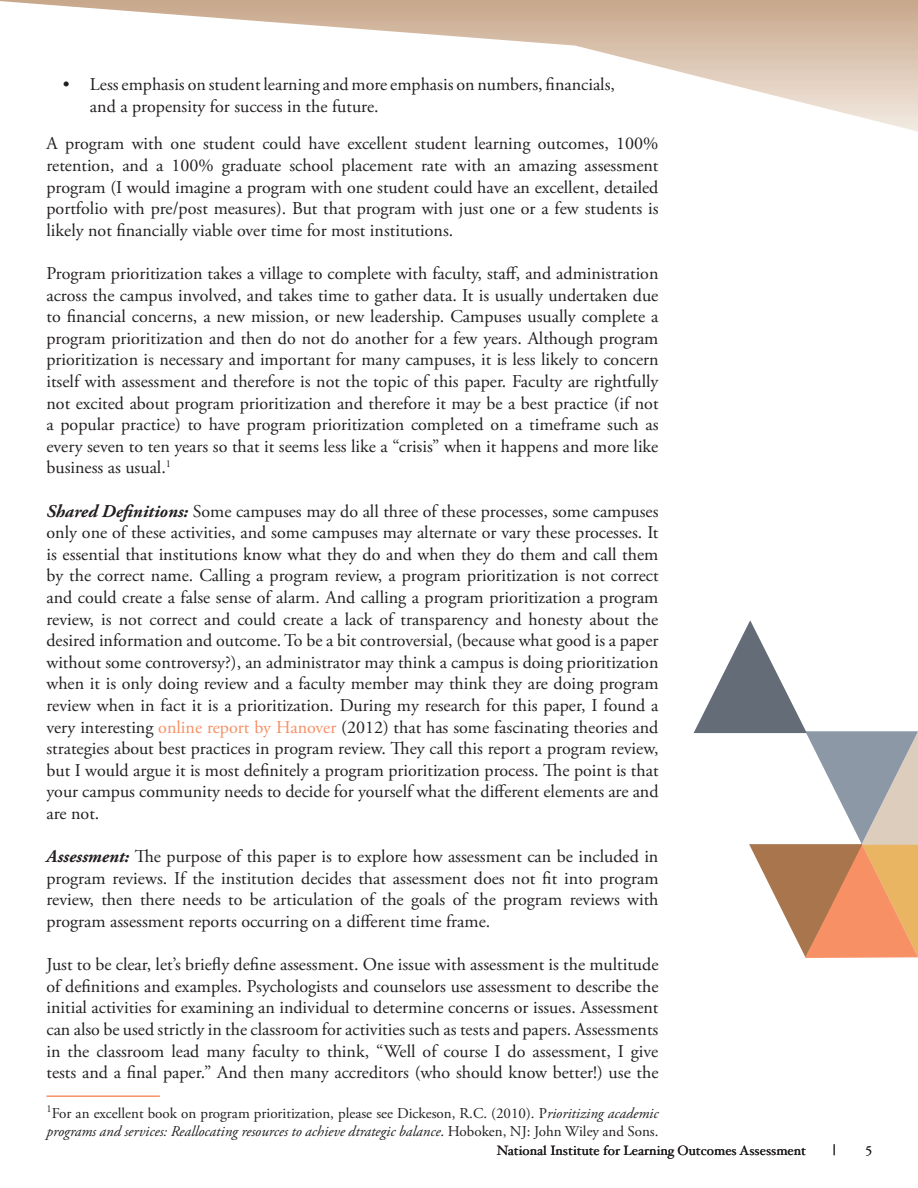
<style>
.page{position:relative;width:918px;height:1188px;background:#fff}
.page>*{position:absolute;margin:0;border:0;box-sizing:border-box;transform-origin:0 0}
.t1{font:18px/21.6px "Adobe Garamond Pro";color:#231f20;text-align:justify}
.t2{font:15px/18px "Adobe Garamond Pro";color:#231f20}
.t3{font:15px "Hoefler Text";color:#231f20}
.t4{font:13.5px "Hoefler Text";color:#231f20}
.t5{font:13.5px "Adobe Garamond Pro";color:#231f20}
.s1{font-weight:700;font-style:italic}
.s2{color:#f79064}
.s3{font-style:italic}
</style>
<div class="page">
<svg style="left:0;top:0;width:918px;height:132px"></svg>
<svg style="left:694px;top:620px;width:224px;height:338px"></svg>
<hr style="left:46px;top:1095px;width:114px;height:2px;background:#f79064">
<p class="t1" style="left:90px;top:74px;width:527px;text-indent:-27px">• Less emphasis on student learning and more emphasis on numbers, financials, and a propensity for success in the future.</p>
<p class="t1" style="left:46px;top:133px;width:614px">A program with one student could have excellent student learning outcomes, 100% retention, and a 100% graduate school placement rate with an amazing assessment program (I would imagine a program with one student could have an excellent, detailed portfolio with pre/post measures). But that program with just one or a few students is likely not financially viable over time for most institutions.</p>
<p class="t1" style="left:46px;top:263px;width:614px">Program prioritization takes a village to complete with faculty, staff, and administration across the campus involved, and takes time to gather data. It is usually undertaken due to financial concerns, a new mission, or new leadership. Campuses usually complete a program prioritization and then do not do another for a few years. Although program prioritization is necessary and important for many campuses, it is less likely to concern itself with assessment and therefore is not the topic of this paper. Faculty are rightfully not excited about program prioritization and therefore it may be a best practice (if not a popular practice) to have program prioritization completed on a timeframe such as every seven to ten years so that it seems less like a “crisis” when it happens and more like business as usual.<sup>1</sup></p>
<p class="t1" style="left:46px;top:501px;width:614px"><span class="s1">Shared Definitions:</span> Some campuses may do all three of these processes, some campuses only one of these activities, and some campuses may alternate or vary these processes. It is essential that institutions know what they do and when they do them and call them by the correct name. Calling a program review, a program prioritization is not correct and could create a false sense of alarm. And calling a program prioritization a program review, is not correct and could create a lack of transparency and honesty about the desired information and outcome. To be a bit controversial, (because what good is a paper without some controversy?), an administrator may think a campus is doing prioritization when it is only doing review and a faculty member may think they are doing program review when in fact it is a prioritization. During my research for this paper, I found a very interesting <span class="s2">online report by Hanover</span> (2012) that has some fascinating theories and strategies about best practices in program review. They call this report a program review, but I would argue it is most definitely a program prioritization process. The point is that your campus community needs to decide for yourself what the different elements are and are not.</p>
<p class="t1" style="left:46px;top:846px;width:614px"><span class="s1">Assessment:</span> The purpose of this paper is to explore how assessment can be included in program reviews. If the institution decides that assessment does not fit into program review, then there needs to be articulation of the goals of the program reviews with program assessment reports occurring on a different time frame.</p>
<p class="t1" style="left:46px;top:954px;width:614px">Just to be clear, let’s briefly define assessment. One issue with assessment is the multitude of definitions and examples. Psychologists and counselors use assessment to describe the initial activities for examining an individual to determine concerns or issues. Assessment can also be used strictly in the classroom for activities such as tests and papers. Assessments in the classroom lead many faculty to think, “Well of course I do assessment, I give tests and a final paper.” And then many accreditors (who should know better!) use the</p>
<p class="t2" style="left:46px;top:1105px;width:614px"><sup>1</sup>For an excellent book on program prioritization, please see Dickeson, R.C. (2010). P<span class="s3">rioritizing academic programs and services: Reallocating resources to achieve dtrategic balance</span>. Hoboken, NJ: John Wiley and Sons.</p>
<p class="t4" style="left:497px;top:1143px;width:311px">National Institute for Learning Outcomes Assessment</p>
<p class="t3" style="left:833px;top:1141px;width:4px">|</p>
<p class="t5" style="left:866px;top:1143px;width:8px">5</p>
</div>
